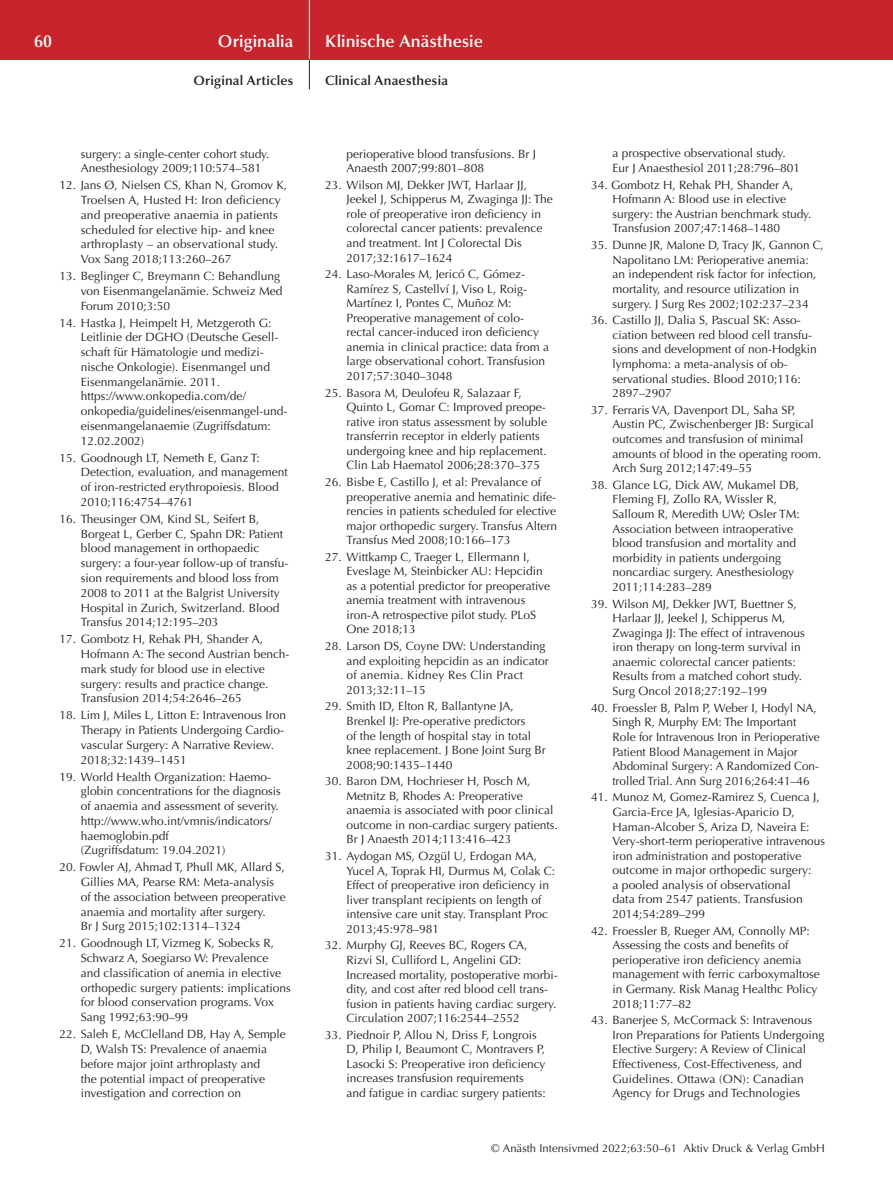
<style>
.page{position:relative;width:893px;height:1191px;background:#fff}
.page>*{position:absolute;margin:0;border:0;box-sizing:border-box;transform-origin:0 0}
.t1{font:600 17.25px "Optima";letter-spacing:.005em;color:#fff}
.t2{font:600 13.5px "Optima";letter-spacing:.015em;color:#231f20}
.t3{font:12px/14.5px "Optima";color:#231f20}
.t4{font:11.25px "Optima";letter-spacing:.005em;color:#231f20}
</style>
<div class="page">
<div style="left:0;top:0;width:893px;height:60px;background:#c8242b"></div>
<hr style="left:309px;top:0;width:1px;height:60px;background:#fff">
<svg style="left:309px;top:60px;width:1px;height:29px"></svg>
<h1 class="t1" style="left:34px;top:31px;width:20px">60</h1>
<h1 class="t1" style="left:218px;top:31px;width:77px">Originalia</h1>
<p class="t2" style="left:194px;top:73px;width:101px">Original Articles</p>
<p class="t3" style="left:81px;top:146px;width:190px">surgery: a single-center cohort study.<br>Anesthesiology 2009;110:574–581</p>
<p class="t3" style="left:81px;top:178px;width:208px;text-indent:-21px">12. Jans Ø, Nielsen CS, Khan N, Gromov K, Troelsen A, Husted H: Iron deficiency and preoperative anaemia in patients scheduled for elective hip- and knee arthroplasty – an observational study.<br>Vox Sang 2018;113:260–267</p>
<p class="t3" style="left:81px;top:269px;width:203px;text-indent:-21px">13. Beglinger C, Breymann C: Behandlung von Eisenmangelanämie. Schweiz Med<br>Forum 2010;3:50</p>
<p class="t3" style="left:81px;top:315px;width:207px;text-indent:-21px">14. Hastka J, Heimpelt H, Metzgeroth G:<br>Leitlinie der DGHO (Deutsche Gesell-- schaft für Hämatologie und medizi&shy;nische Onkologie). Eisenmangel und Eisenmangelanämie. 2011. https://www.onkopedia.com/de/ onkopedia/guidelines/eisenmangel-und&shy;eisenmangelanaemie (Zugriffsdatum:<br>12.02.2002)</p>
<p class="t3" style="left:81px;top:450px;width:209px;text-indent:-21px">15. Goodnough LT, Nemeth E, Ganz T:<br>Detection, evaluation, and management of iron-restricted erythropoiesis. Blood 2010;116:4754–4761</p>
<p class="t3" style="left:81px;top:512px;width:209px;text-indent:-21px">16. Theusinger OM, Kind SL, Seifert B, Borgeat L, Gerber C, Spahn DR: Patient blood management in orthopaedic surgery: a four-year follow-up of transfu&shy;sion requirements and blood loss from 2008 to 2011 at the Balgrist University Hospital in Zurich, Switzerland. Blood Transfus 2014;12:195–203</p>
<p class="t3" style="left:81px;top:632px;width:210px;text-indent:-21px">17. Gombotz H, Rehak PH, Shander A, Hofmann A: The second Austrian bench&shy;mark study for blood use in elective surgery: results and practice change.<br>Transfusion 2014;54:2646–265</p>
<p class="t3" style="left:81px;top:708px;width:207px;text-indent:-21px">18. Lim J, Miles L, Litton E: Intravenous Iron Therapy in Patients Undergoing Cardio&shy;vascular Surgery: A Narrative Review.<br>2018;32:1439–1451</p>
<p class="t3" style="left:81px;top:769px;width:201px;text-indent:-21px">19. World Health Organization: Haemo&shy;globin concentrations for the diagnosis of anaemia and assessment of severity. http://www.who.int/vmnis/indicators/ haemoglobin.pdf<br>(Zugriffsdatum: 19.04.2021)</p>
<p class="t3" style="left:81px;top:860px;width:206px;text-indent:-21px">20. Fowler AJ, Ahmad T, Phull MK, Allard S, Gillies MA, Pearse RM: Meta-analysis of the association between preoperative anaemia and mortality after surgery.<br>Br J Surg 2015;102:1314–1324</p>
<p class="t3" style="left:81px;top:936px;width:212px;text-indent:-21px">21. Goodnough LT, Vizmeg K, Sobecks R, Schwarz A, Soegiarso W: Prevalence<br>and classification of anemia in elective orthopedic surgery patients: implications for blood conservation programs. Vox Sang 1992;63:90–99</p>
<p class="t3" style="left:81px;top:1027px;width:206px;text-indent:-21px">22. Saleh E, McClelland DB, Hay A, Semple D, Walsh TS: Prevalence of anaemia before major joint arthroplasty and<br>the potential impact of preoperative investigation and correction on</p>
<h1 class="t1" style="left:325px;top:31px;width:159px">Klinische Anästhesie</h1>
<p class="t2" style="left:325px;top:73px;width:124px">Clinical Anaesthesia</p>
<p class="t3" style="left:347px;top:146px;width:191px">perioperative blood transfusions. Br J<br>Anaesth 2007;99:801–808</p>
<p class="t3" style="left:347px;top:178px;width:208px;text-indent:-21px">23. Wilson MJ, Dekker JWT, Harlaar JJ, Jeekel J, Schipperus M, Zwaginga JJ: The role of preoperative iron deficiency in colorectal cancer patients: prevalence and treatment. Int J Colorectal Dis 2017;32:1617–1624</p>
<p class="t3" style="left:347px;top:267px;width:204px;text-indent:-21px">24. Laso-Morales M, Jericó C, Gómez-Ramírez S, Castellví J, Viso L, Roig-Martínez I, Pontes C, Muñoz M:<br>Preoperative management of colo&shy;rectal cancer-induced iron deficiency anemia in clinical practice: data from a large observational cohort. Transfusion 2017;57:3040–3048</p>
<p class="t3" style="left:347px;top:385px;width:202px;text-indent:-21px">25. Basora M, Deulofeu R, Salazaar F, Quinto L, Gomar C: Improved preope&shy;rative iron status assessment by soluble transferrin receptor in elderly patients undergoing knee and hip replacement.<br>Clin Lab Haematol 2006;28:370–375</p>
<p class="t3" style="left:347px;top:475px;width:212px;text-indent:-21px">26. Bisbe E, Castillo J, et al: Prevalance of preoperative anemia and hematinic dife&shy;rencies in patients scheduled for elective major orthopedic surgery. Transfus Altern Transfus Med 2008;10:166–173</p>
<p class="t3" style="left:347px;top:549px;width:205px;text-indent:-21px">27. Wittkamp C, Traeger L, Ellermann I, Eveslage M, Steinbicker AU: Hepcidin as a potential predictor for preoperative anemia treatment with intravenous iron-A retrospective pilot study. PLoS One 2018;13</p>
<p class="t3" style="left:347px;top:639px;width:204px;text-indent:-21px">28. Larson DS, Coyne DW: Understanding and exploiting hepcidin as an indicator of anemia. Kidney Res Clin Pract<br>2013;32:11–15</p>
<p class="t3" style="left:347px;top:699px;width:201px;text-indent:-21px">29. Smith ID, Elton R, Ballantyne JA, Brenkel IJ: Pre-operative predictors<br>of the length of hospital stay in total knee replacement. J Bone Joint Surg Br 2008;90:1435–1440</p>
<p class="t3" style="left:347px;top:774px;width:213px;text-indent:-21px">30. Baron DM, Hochrieser H, Posch M, Metnitz B, Rhodes A: Preoperative anaemia is associated with poor clinical outcome in non-cardiac surgery patients.<br>Br J Anaesth 2014;113:416–423</p>
<p class="t3" style="left:347px;top:849px;width:210px;text-indent:-21px">31. Aydogan MS, Ozgül U, Erdogan MA, Yucel A, Toprak HI, Durmus M, Colak C:<br>Effect of preoperative iron deficiency in liver transplant recipients on length of intensive care unit stay. Transplant Proc 2013;45:978–981</p>
<p class="t3" style="left:347px;top:938px;width:213px;text-indent:-21px">32. Murphy GJ, Reeves BC, Rogers CA,<br>Rizvi SI, Culliford L, Angelini GD:<br>Increased mortality, postoperative morbi&shy;dity, and cost after red blood cell trans&shy;fusion in patients having cardiac surgery.<br>Circulation 2007;116:2544–2552</p>
<p class="t3" style="left:347px;top:1027px;width:201px;text-indent:-21px">33. Piednoir P, Allou N, Driss F, Longrois D, Philip I, Beaumont C, Montravers P, Lasocki S: Preoperative iron deficiency increases transfusion requirements and fatigue in cardiac surgery patients:</p>
<p class="t3" style="left:612px;top:146px;width:189px">a prospective observational study.<br>Eur J Anaesthesiol 2011;28:796–801</p>
<p class="t3" style="left:612px;top:177px;width:201px;text-indent:-21px">34. Gombotz H, Rehak PH, Shander A, Hofmann A: Blood use in elective surgery: the Austrian benchmark study.<br>Transfusion 2007;47:1468–1480</p>
<p class="t3" style="left:612px;top:238px;width:213px;text-indent:-21px">35. Dunne JR, Malone D, Tracy JK, Gannon C, Napolitano LM: Perioperative anemia: an independent risk factor for infection, mortality, and resource utilization in surgery. J Surg Res 2002;102:237–234</p>
<p class="t3" style="left:612px;top:313px;width:206px;text-indent:-21px">36. Castillo JJ, Dalia S, Pascual SK: Asso-- ciation between red blood cell transfu-- sions and development of non-Hodgkin lymphoma: a meta-analysis of ob&shy;servational studies. Blood 2010;116:<br>2897–2907</p>
<p class="t3" style="left:612px;top:403px;width:211px;text-indent:-21px">37. Ferraris VA, Davenport DL, Saha SP, Austin PC, Zwischenberger JB: Surgical outcomes and transfusion of minimal amounts of blood in the operating room.<br>Arch Surg 2012;147:49–55</p>
<p class="t3" style="left:612px;top:478px;width:189px;text-indent:-21px">38. Glance LG, Dick AW, Mukamel DB, Fleming FJ, Zollo RA, Wissler R, Salloum R, Meredith UW; Osler TM:<br>Association between intraoperative blood transfusion and mortality and morbidity in patients undergoing noncardiac surgery. Anesthesiology 2011;114:283–289</p>
<p class="t3" style="left:612px;top:596px;width:194px;text-indent:-21px">39. Wilson MJ, Dekker JWT, Buettner S, Harlaar JJ, Jeekel J, Schipperus M, Zwaginga JJ: The effect of intravenous iron therapy on long-term survival in anaemic colorectal cancer patients:<br>Results from a matched cohort study.<br>Surg Oncol 2018;27:192–199</p>
<p class="t3" style="left:612px;top:700px;width:209px;text-indent:-21px">40. Froessler B, Palm P, Weber I, Hodyl NA, Singh R, Murphy EM: The Important Role for Intravenous Iron in Perioperative Patient Blood Management in Major Abdominal Surgery: A Randomized Con&shy;trolled Trial. Ann Surg 2016;264:41–46</p>
<p class="t3" style="left:612px;top:790px;width:214px;text-indent:-21px">41. Munoz M, Gomez-Ramirez S, Cuenca J, Garcia-Erce JA, Iglesias-Aparicio D, Haman-Alcober S, Ariza D, Naveira E:<br>Very-short-term perioperative intravenous iron administration and postoperative outcome in major orthopedic surgery:<br>a pooled analysis of observational<br>data from 2547 patients. Transfusion 2014;54:289–299</p>
<p class="t3" style="left:612px;top:923px;width:209px;text-indent:-21px">42. Froessler B, Rueger AM, Connolly MP:<br>Assessing the costs and benefits of perioperative iron deficiency anemia management with ferric carboxymaltose in Germany. Risk Manag Healthc Policy 2018;11:77–82</p>
<p class="t3" style="left:612px;top:1013px;width:214px;text-indent:-21px">43. Banerjee S, McCormack S: Intravenous Iron Preparations for Patients Undergoing Elective Surgery: A Review of Clinical Effectiveness, Cost-Effectiveness, and Guidelines. Ottawa (ON): Canadian Agency for Drugs and Technologies</p>
<p class="t4" style="left:491px;top:1142px;width:335px">© Anästh Intensivmed 2022;63:50–61 Aktiv Druck &amp; Verlag GmbH</p>
</div>
